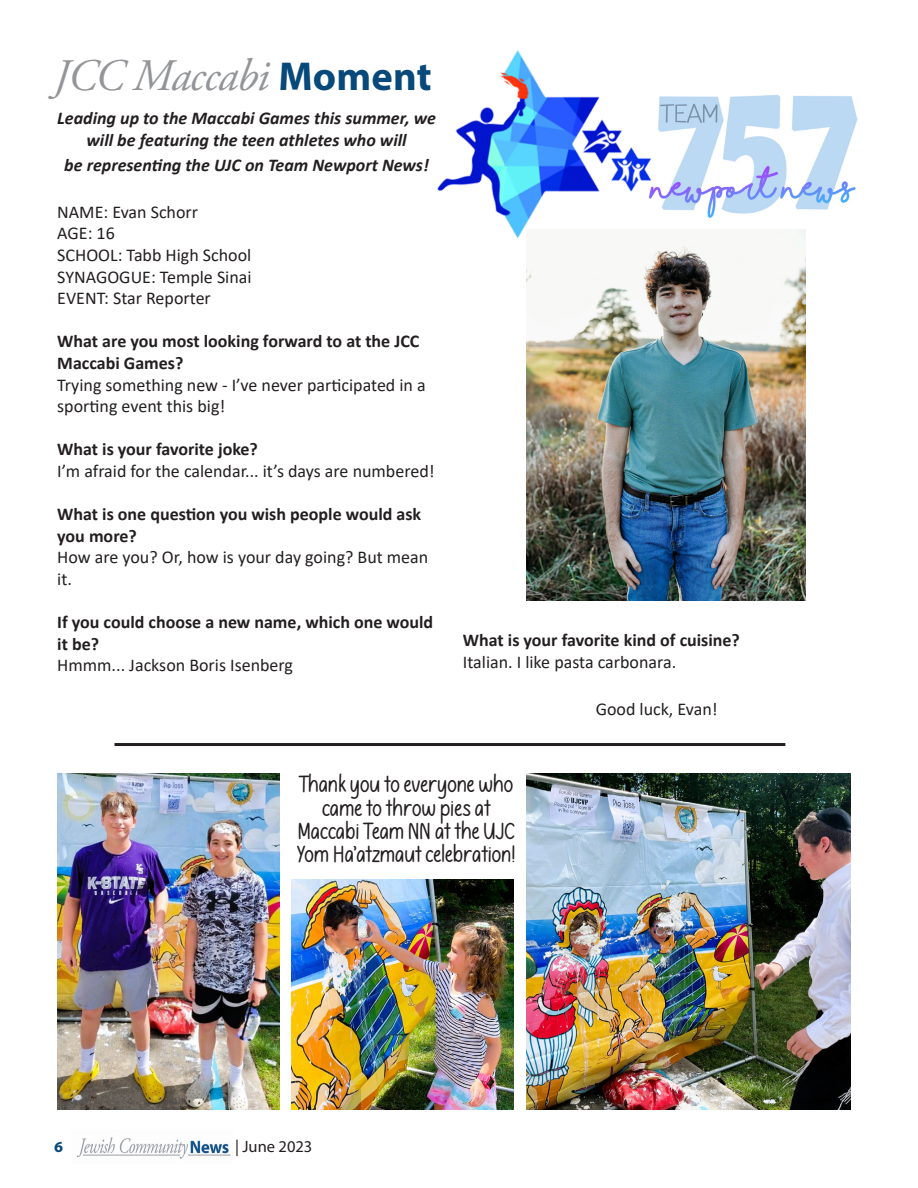
<style>
.page{position:relative;width:918px;height:1188px;background:#fff}
.page>*{position:absolute;margin:0;border:0;box-sizing:border-box;transform-origin:0 0}
.TopHeader{font:italic 45px "Adobe Garamond Pro";letter-spacing:-.025em;color:#939598}
.t1{font:19.5px "Joynoted Demo";color:#231f20}
.t2{font:18px/21.6px "Calibri";color:#231f20}
.t3{font:700 18px/21.6px "Calibri";color:#231f20}
.t4{font:italic 700 18px/21.6px "Calibri";color:#231f20;text-align:center}
.t5{font:16.5px "Myriad Pro";color:#231f20}
.t6{font:700 16.5px "Myriad Pro";color:#06497a}
.s1{font-family:"Myriad Pro";font-weight:700;font-style:normal;font-size:40.5px;color:#06497a}
.s2{font-weight:400}
</style>
<div class="page">
<img style="left:76px;top:1137px;width:155px;height:22px">
<img style="left:651px;top:94px;width:207px;height:124px">
<img style="left:527px;top:229px;width:279px;height:372px">
<img style="left:437px;top:50px;width:214px;height:189px">
<hr style="left:114px;top:743px;width:671px;height:3px;background:#231f20">
<img style="left:527px;top:774px;width:324px;height:335px">
<img style="left:57px;top:774px;width:222px;height:335px">
<img style="left:292px;top:879px;width:222px;height:230px">
<p class="TopHeader" style="left:54px;top:49px;width:380px">JCC Maccabi <span class="s1">Moment</span></p>
<p class="t4" style="left:57px;top:107px;width:380px">Leading up to the Maccabi Games this summer, we will be featuring the teen athletes who will</p>
<p class="t4" style="left:64px;top:154px;width:366px">be representing the UJC on Team Newport News!</p>
<p class="t2" style="left:57px;top:201px;width:142px">NAME: Evan Schorr</p>
<p class="t2" style="left:57px;top:222px;width:59px">AGE: 16</p>
<p class="t2" style="left:57px;top:244px;width:196px">SCHOOL: Tabb High School<br>SYNAGOGUE: Temple Sinai</p>
<p class="t2" style="left:57px;top:287px;width:155px">EVENT: Star Reporter</p>
<p class="t3" style="left:57px;top:330px;width:364px">What are you most looking forward to at the JCC<br>Maccabi Games?</p>
<p class="t2" style="left:57px;top:373px;width:370px">Trying something new - I’ve never participated in a sporting event this big!</p>
<p class="t3" style="left:57px;top:438px;width:202px">What is your favorite joke?</p>
<p class="t2" style="left:57px;top:460px;width:379px">I’m afraid for the calendar... it’s days are numbered!</p>
<p class="t3" style="left:57px;top:503px;width:373px">What is one question you wish people would ask you more?<br><span class="s2">How are you? Or, how is your day going? But mean it.</span></p>
<p class="t3" style="left:57px;top:611px;width:378px">If you could choose a new name, which one would it be?</p>
<p class="t2" style="left:57px;top:654px;width:237px">Hmmm... Jackson Boris Isenberg</p>
<p class="t3" style="left:463px;top:629px;width:279px">What is your favorite kind of cuisine?</p>
<p class="t2" style="left:463px;top:651px;width:215px">Italian. I like pasta carbonara.</p>
<p class="t2" style="left:596px;top:698px;width:123px">Good luck, Evan!</p>
<p class="t1" style="left:299px;top:772px;width:216px">Thank you to everyone who</p>
<p class="t1" style="left:322px;top:795px;width:170px">came to throw pies at</p>
<p class="t1" style="left:298px;top:819px;width:219px">Maccabi Team NN at the UJC</p>
<p class="t1" style="left:297px;top:842px;width:220px">Yom Ha’atzmaut celebration!</p>
<p class="t6" style="left:54px;top:1136px;width:11px">6</p>
<p class="t5" style="left:235px;top:1136px;width:79px">| June 2023</p>
</div>
